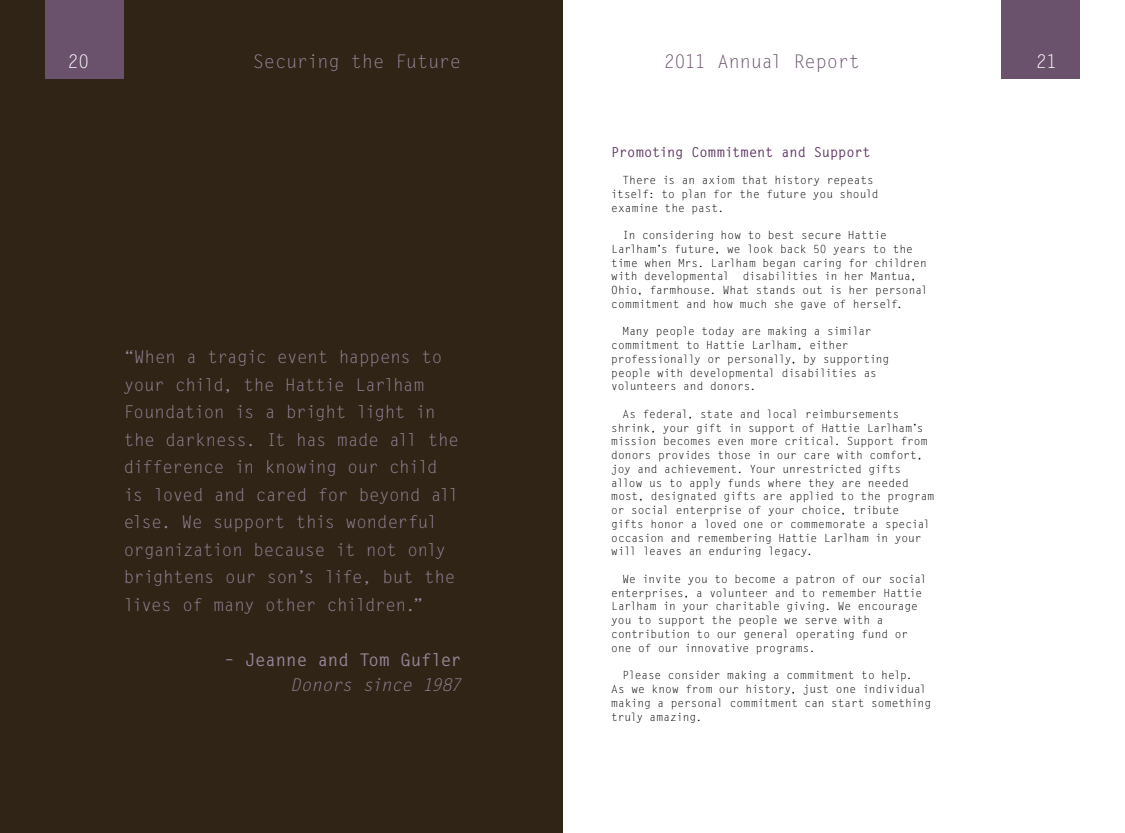
<style>
.page{position:relative;width:1125px;height:833px;background:#fff}
.page>*{position:absolute;margin:0;border:0;box-sizing:border-box;transform-origin:0 0}
.t1{font:18.75px "Letter Gothic Std";letter-spacing:-.01em;color:#988598}
.t2{font:18.75px "Letter Gothic Std";letter-spacing:-.015em;color:#6a526d}
.t3{font:18.75px "Letter Gothic Std";color:#fff}
.t4{font:17.5px/27.5px "Letter Gothic Std";letter-spacing:-.025em;color:#988598}
.t5{font:700 17.5px "Letter Gothic Std";letter-spacing:-.015em;color:#988598}
.t6{font:italic 17.5px "Letter Gothic Std";letter-spacing:-.015em;color:#988598}
.t7{font:700 13.75px "Letter Gothic Std";letter-spacing:-.005em;color:#603663}
.t8{font:11.25px/13.8px "Letter Gothic Std";letter-spacing:-.01em;color:#000}
</style>
<div class="page">
<div style="left:0;top:0;width:562px;height:832px;background:#302417"></div>
<div style="left:45px;top:0;width:79px;height:79px;background:#6a526d"></div>
<div style="left:1001px;top:0;width:79px;height:79px;background:#6a526d"></div>
<h1 class="t3" style="left:67px;top:51px;width:24px">20</h1>
<h1 class="t3" style="left:1036px;top:51px;width:23px">21</h1>
<h1 class="t1" style="left:253px;top:51px;width:210px">Securing the Future</h1>
<h1 class="t2" style="left:664px;top:51px;width:198px">2011 Annual Report</h1>
<p class="t4" style="left:124px;top:343px;width:337px">“When a tragic event happens to your child, the Hattie Larlham<br>Foundation is a bright light in the darkness. It has made all the difference in knowing our child is loved and cared for beyond all else. We support this wonderful organization because it not only brightens our son’s life, but the lives of many other children.”</p>
<h2 class="t5" style="left:224px;top:648px;width:239px">– Jeanne and Tom Gufler</h2>
<h2 class="t6" style="left:290px;top:674px;width:172px">Donors since 1987</h2>
<p class="t7" style="left:611px;top:143px;width:261px">Promoting Commitment and Support</p>
<p class="t8" style="left:611px;top:173px;width:269px;text-indent:11px">There is an axiom that history repeats itself: to plan for the future you should examine the past.</p>
<p class="t8" style="left:611px;top:228px;width:318px;text-indent:11px">In considering how to best secure Hattie Larlham’s future, we look back 50 years to the time when Mrs. Larlham began caring for children with developmental disabilities in her Mantua, Ohio, farmhouse. What stands out is her personal commitment and how much she gave of herself.</p>
<p class="t8" style="left:611px;top:325px;width:280px;text-indent:11px">Many people today are making a similar commitment to Hattie Larlham, either professionally or personally, by supporting people with developmental disabilities as volunteers and donors.</p>
<p class="t8" style="left:611px;top:407px;width:324px;text-indent:11px">As federal, state and local reimbursements shrink, your gift in support of Hattie Larlham’s mission becomes even more critical. Support from donors provides those in our care with comfort, joy and achievement. Your unrestricted gifts allow us to apply funds where they are needed most, designated gifts are applied to the program or social enterprise of your choice, tribute gifts honor a loved one or commemorate a special occasion and remembering Hattie Larlham in your will leaves an enduring legacy.</p>
<p class="t8" style="left:611px;top:572px;width:317px;text-indent:11px">We invite you to become a patron of our social enterprises, a volunteer and to remember Hattie Larlham in your charitable giving. We encourage you to support the people we serve with a contribution to our general operating fund or one of our innovative programs.</p>
<p class="t8" style="left:611px;top:668px;width:321px;text-indent:11px">Please consider making a commitment to help.<br>As we know from our history, just one individual making a personal commitment can start something truly amazing.</p>
</div>
